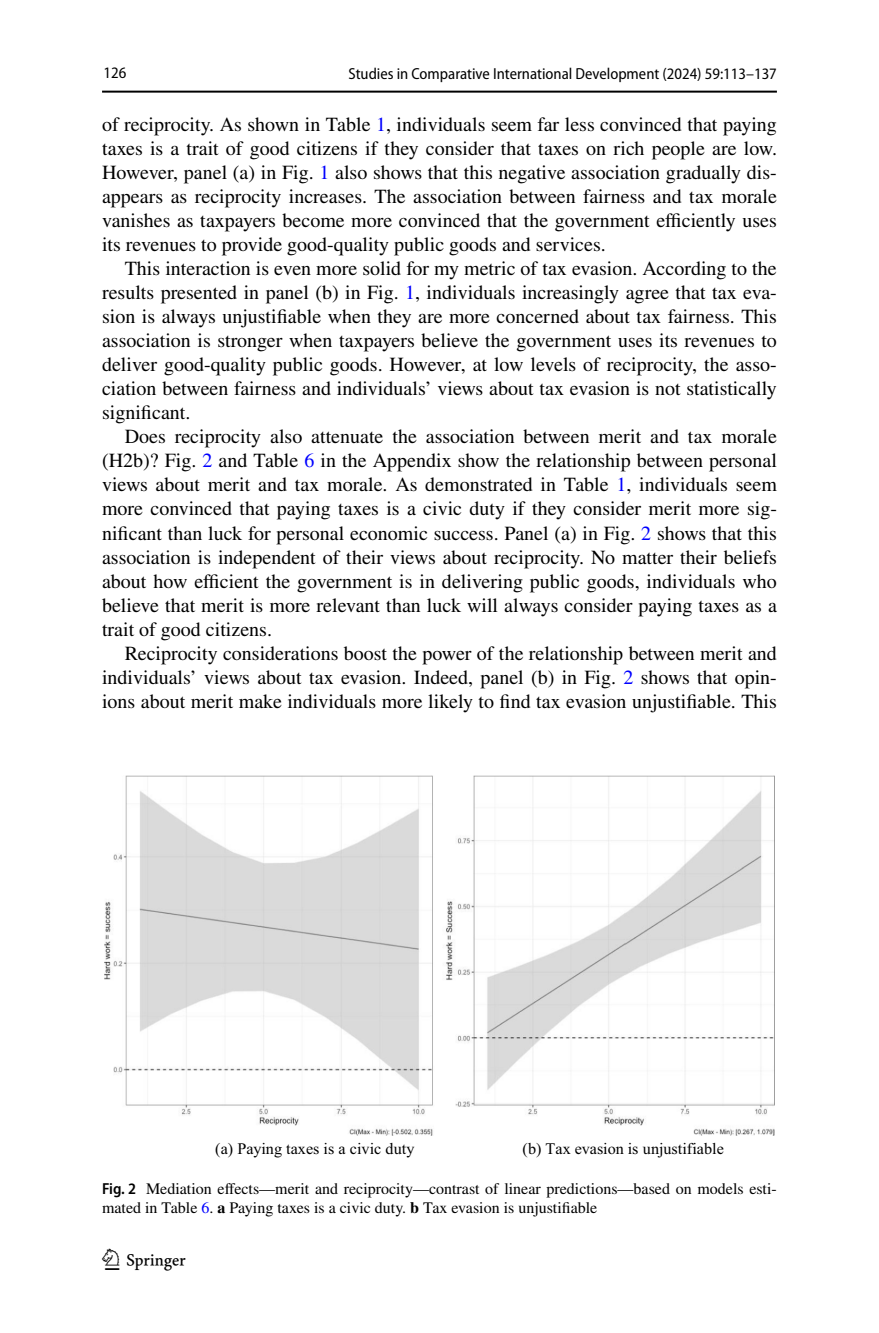
<style>
.page{position:relative;width:879px;height:1333px;background:#fff}
.page>*{position:absolute;margin:0;border:0;box-sizing:border-box;transform-origin:0 0}
.t1{font:30px "Springnew Regular 4";color:#000}
.t2{font:20px/24px "STIX";color:#000;text-align:justify}
.t3{font:16.2px "Times New Roman 2";color:#000}
.t4{font:16px/19px "STIX";color:#000}
.t5{font:semi-condensed 16px "Myriad Pro";color:#000}
.s1{color:#00f}
.s2{font-family:"Myriad Pro";font-weight:600;font-stretch:semi-condensed}
.s3{font-weight:700}
</style>
<div class="page">
<hr style="left:102px;top:91px;width:675px;height:2px;background:#000">
<img style="left:105px;top:775px;width:669px;height:360px">
<p class="t5" style="left:103px;top:64px;width:24px">126</p>
<p class="t5" style="left:348px;top:65px;width:430px">Studies in Comparative International Development (2024) 59:113–137</p>
<p class="t2" style="left:102px;top:114px;width:676px">of reciprocity. As shown in Table <span class="s1">1</span>, individuals seem far less convinced that paying taxes is a trait of good citizens if they consider that taxes on rich people are low.<br>However, panel (a) in Fig. <span class="s1">1</span> also shows that this negative association gradually dis&shy;appears as reciprocity increases. The association between fairness and tax morale vanishes as taxpayers become more convinced that the government efficiently uses its revenues to provide good-quality public goods and services.</p>
<p class="t2" style="left:102px;top:258px;width:676px;text-indent:23px">This interaction is even more solid for my metric of tax evasion. According to the results presented in panel (b) in Fig. <span class="s1">1</span>, individuals increasingly agree that tax eva&shy;sion is always unjustifiable when they are more concerned about tax fairness. This association is stronger when taxpayers believe the government uses its revenues to deliver good-quality public goods. However, at low levels of reciprocity, the asso&shy;ciation between fairness and individuals’ views about tax evasion is not statistically significant.</p>
<p class="t2" style="left:102px;top:426px;width:676px;text-indent:23px">Does reciprocity also attenuate the association between merit and tax morale (H2b)? Fig. <span class="s1">2</span> and Table <span class="s1">6</span> in the Appendix show the relationship between personal views about merit and tax morale. As demonstrated in Table <span class="s1">1</span>, individuals seem more convinced that paying taxes is a civic duty if they consider merit more sig&shy;nificant than luck for personal economic success. Panel (a) in Fig. <span class="s1">2</span> shows that this association is independent of their views about reciprocity. No matter their beliefs about how efficient the government is in delivering public goods, individuals who believe that merit is more relevant than luck will always consider paying taxes as a trait of good citizens.</p>
<p class="t2" style="left:102px;top:642px;width:676px;text-indent:23px">Reciprocity considerations boost the power of the relationship between merit and individuals’ views about tax evasion. Indeed, panel (b) in Fig. <span class="s1">2</span> shows that opin&shy;ions about merit make individuals more likely to find tax evasion unjustifiable. This</p>
<p class="t3" style="left:215px;top:1137px;width:201px">(a) Paying taxes is a civic duty</p>
<p class="t3" style="left:522px;top:1137px;width:203px">(b) Tax evasion is unjustifiable</p>
<p class="t4" style="left:102px;top:1179px;width:676px"><span class="s2">Fig. 2</span> Mediation effects—merit and reciprocity—contrast of linear predictions—based on models esti&shy;mated in Table <span class="s1">6</span>. <span class="s3">a</span> Paying taxes is a civic duty. <span class="s3">b</span> Tax evasion is unjustifiable</p>
<h1 class="t1" style="left:105px;top:1248px;width:83px">1 3</h1>
</div>
